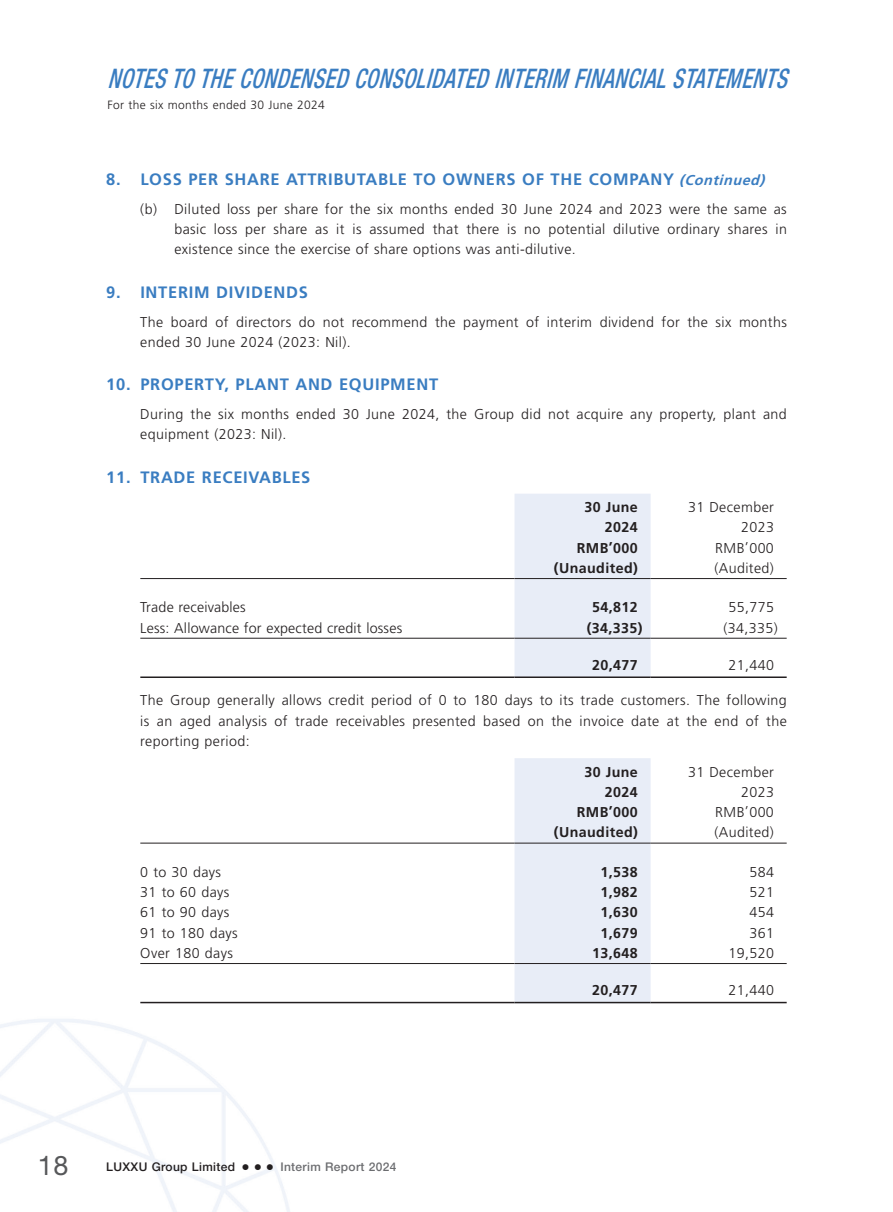
<style>
.page{position:relative;width:893px;height:1212px;background:#fff}
.page>*{position:absolute;margin:0;border:0;box-sizing:border-box;transform-origin:0 0}
.t1{font:italic 500 condensed 27px "Helvetica Neue LT Std";color:#3a7dc1;scale:.8 1}
.t2{font:27px "Helvetica Neue LT Std";color:#57585a}
.t3{font:700 16.5px "Frutiger LT Std";letter-spacing:.045em;color:#3a7dc1}
.t4{font:300 14.25px/20.2px "Frutiger LT Std";letter-spacing:.03em;color:#231f20;text-align:justify}
.t5{font:700 14.25px/20.2px "Frutiger LT Std";letter-spacing:.03em;color:#231f20;text-align:right}
.t6{font:500 12px "Helvetica Neue LT Std";letter-spacing:.03em;color:#231f20}
.t7{font:300 12px "Frutiger LT Std";letter-spacing:.03em;color:#231f20}
.s1{font-style:italic;font-size:14.25px}
.s2{font-size:16.5px}
.s3{color:#6c6d70}
</style>
<div class="page">
<div style="left:514px;top:494px;width:137px;height:182px;background:#e8edf7"></div>
<hr style="left:140px;top:578px;width:374px;height:1px;background:#231f20">
<hr style="left:514px;top:578px;width:137px;height:1px;background:#231f20">
<hr style="left:651px;top:578px;width:136px;height:1px;background:#231f20">
<hr style="left:140px;top:638px;width:374px;height:1px;background:#231f20">
<hr style="left:514px;top:638px;width:137px;height:1px;background:#231f20">
<hr style="left:651px;top:638px;width:136px;height:1px;background:#231f20">
<hr style="left:140px;top:676px;width:374px;height:2px;background:#231f20">
<hr style="left:514px;top:676px;width:137px;height:2px;background:#231f20">
<hr style="left:651px;top:676px;width:136px;height:2px;background:#231f20">
<div style="left:514px;top:758px;width:137px;height:244px;background:#e8edf7"></div>
<hr style="left:140px;top:843px;width:374px;height:1px;background:#231f20">
<hr style="left:514px;top:843px;width:137px;height:1px;background:#231f20">
<hr style="left:651px;top:843px;width:136px;height:1px;background:#231f20">
<hr style="left:140px;top:963px;width:374px;height:1px;background:#231f20">
<hr style="left:514px;top:963px;width:137px;height:1px;background:#231f20">
<hr style="left:651px;top:963px;width:136px;height:1px;background:#231f20">
<hr style="left:140px;top:1002px;width:374px;height:1px;background:#231f20">
<hr style="left:514px;top:1002px;width:137px;height:1px;background:#231f20">
<hr style="left:651px;top:1002px;width:136px;height:1px;background:#231f20">
<h1 class="t1" style="left:108px;top:62px;width:861px">NOTESTOTHECONDENSEDCONSOLIDATEDINTERIM FINANCIALSTATEMENTS</h1>
<p class="t7" style="left:108px;top:98px;width:219px">For the six months ended 30 June 2024</p>
<p class="t3" style="left:106px;top:169px;width:664px">8. LOSS PER SHARE ATTRIBUTABLE TO OWNERS OF THE COMPANY <span class="s1">(Continued)</span></p>
<p class="t4" style="left:174px;top:199px;width:614px;text-indent:-34px">(b) Diluted loss per share for the six months ended 30 June 2024 and 2023 were the same as basic loss per share as it is assumed that there is no potential dilutive ordinary shares in existence since the exercise of share options was anti-dilutive.</p>
<p class="t3" style="left:106px;top:282px;width:203px">9. INTERIM DIVIDENDS</p>
<p class="t4" style="left:140px;top:312px;width:648px">The board of directors do not recommend the payment of interim dividend for the six months ended 30 June 2024 (2023: Nil).</p>
<p class="t3" style="left:106px;top:375px;width:333px">10. PROPERTY, PLANT AND EQUIPMENT</p>
<p class="t4" style="left:140px;top:404px;width:648px">During the six months ended 30 June 2024, the Group did not acquire any property, plant and equipment (2023: Nil).</p>
<p class="t3" style="left:106px;top:468px;width:206px">11. TRADE RECEIVABLES</p>
<p class="t5" style="left:584px;top:497px;width:55px">30 June<br>2024</p>
<p class="t4" style="left:688px;top:497px;width:87px;text-align:right">31 December<br>2023</p>
<p class="t5" style="left:577px;top:538px;width:62px">RMB’000</p>
<p class="t4" style="left:715px;top:538px;width:60px">RMB’000</p>
<p class="t5" style="left:554px;top:558px;width:85px">(Unaudited)</p>
<p class="t4" style="left:714px;top:558px;width:61px">(Audited)</p>
<p class="t4" style="left:140px;top:597px;width:107px">Trade receivables</p>
<p class="t5" style="left:592px;top:597px;width:47px">54,812</p>
<p class="t4" style="left:728px;top:597px;width:47px">55,775</p>
<p class="t4" style="left:140px;top:618px;width:263px">Less: Allowance for expected credit losses</p>
<p class="t5" style="left:587px;top:617px;width:57px">(34,335)</p>
<p class="t4" style="left:724px;top:618px;width:56px">(34,335)</p>
<p class="t5" style="left:592px;top:655px;width:47px">20,477</p>
<p class="t4" style="left:728px;top:655px;width:47px">21,440</p>
<p class="t4" style="left:140px;top:690px;width:648px">The Group generally allows credit period of 0 to 180 days to its trade customers. The following is an aged analysis of trade receivables presented based on the invoice date at the end of the reporting period:</p>
<p class="t5" style="left:584px;top:762px;width:55px">30 June<br>2024</p>
<p class="t4" style="left:688px;top:762px;width:87px;text-align:right">31 December<br>2023</p>
<p class="t5" style="left:577px;top:802px;width:62px">RMB’000</p>
<p class="t4" style="left:715px;top:802px;width:60px">RMB’000</p>
<p class="t5" style="left:554px;top:822px;width:85px">(Unaudited)</p>
<p class="t4" style="left:714px;top:822px;width:61px">(Audited)</p>
<p class="t4" style="left:140px;top:862px;width:82px">0 to 30 days</p>
<p class="t5" style="left:601px;top:862px;width:39px">1,538</p>
<p class="t4" style="left:749px;top:862px;width:26px">584</p>
<p class="t4" style="left:140px;top:882px;width:91px">31 to 60 days</p>
<p class="t5" style="left:601px;top:882px;width:39px">1,982</p>
<p class="t4" style="left:749px;top:882px;width:26px">521</p>
<p class="t4" style="left:140px;top:902px;width:91px">61 to 90 days</p>
<p class="t5" style="left:601px;top:902px;width:39px">1,630</p>
<p class="t4" style="left:749px;top:902px;width:26px">454</p>
<p class="t4" style="left:140px;top:923px;width:99px">91 to 180 days</p>
<p class="t5" style="left:601px;top:922px;width:39px">1,679</p>
<p class="t4" style="left:749px;top:923px;width:26px">361</p>
<p class="t4" style="left:140px;top:943px;width:94px">Over 180 days</p>
<p class="t5" style="left:592px;top:943px;width:47px">13,648</p>
<p class="t4" style="left:728px;top:943px;width:47px">19,520</p>
<p class="t5" style="left:592px;top:980px;width:47px">20,477</p>
<p class="t4" style="left:728px;top:980px;width:47px">21,440</p>
<h1 class="t2" style="left:38px;top:1149px;width:32px">18</h1>
<p class="t6" style="left:106px;top:1159px;width:292px">LUXXU Group Limited <span class="s2">• • •</span> <span class="s3">Interim Report 2024</span></p>
</div>
